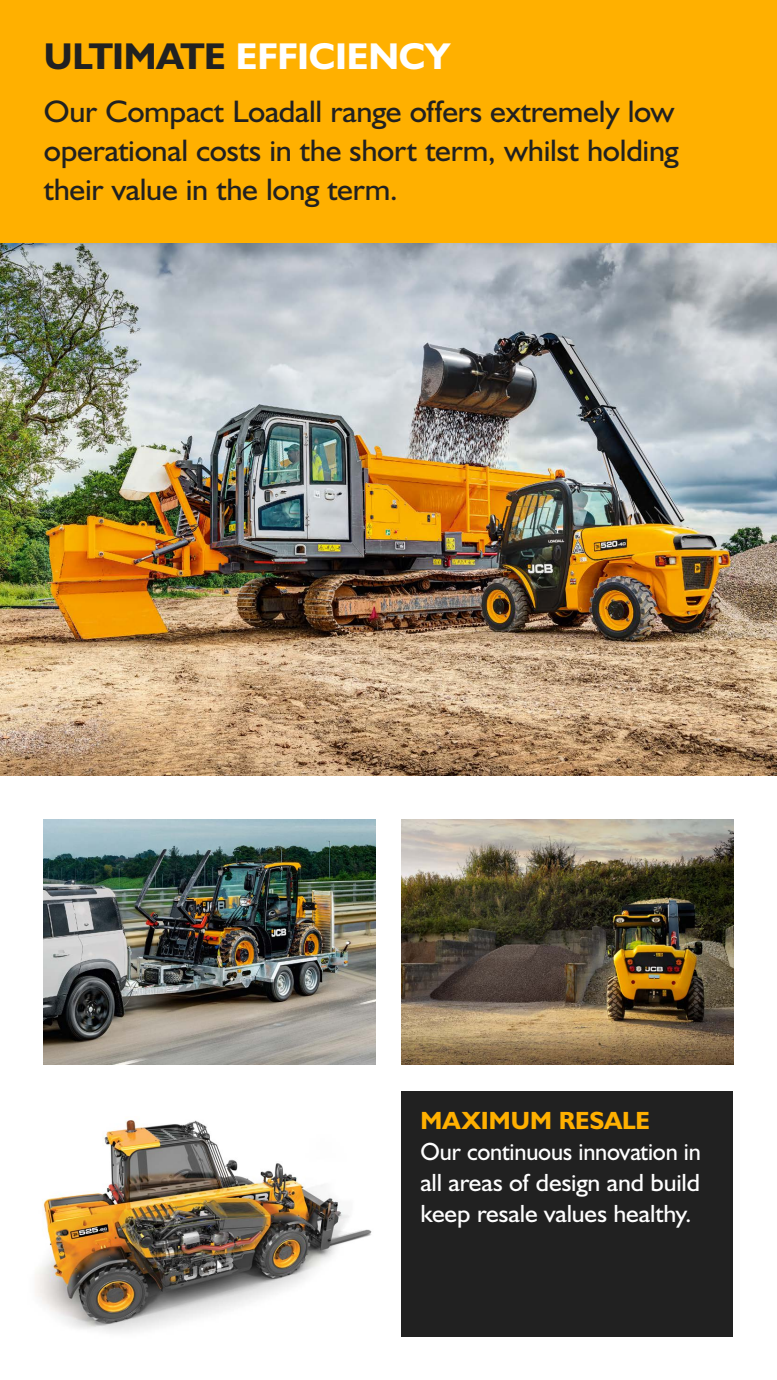
<style>
.page{position:relative;width:777px;height:1380px;background:#fff}
.page>*{position:absolute;margin:0;border:0;box-sizing:border-box;transform-origin:0 0}
.t1{font:37.5px "JCB Bold";letter-spacing:-.01em;color:#fff}
.t2{font:31.25px/39.1px "JCB Roman";letter-spacing:-.01em;color:#212121}
.t3{font:25px/31.2px "JCB Roman";letter-spacing:-.005em;color:#fff;text-align:justify}
.t4{font:25px "JCB Bold";color:#ffb000}
.s1{color:#212121}
</style>
<div class="page">
<img style="left:0;top:243px;width:776px;height:532px">
<img style="left:401px;top:819px;width:331px;height:246px">
<div style="left:0;top:0;width:776px;height:243px;background:#ffb000"></div>
<div style="left:401px;top:1091px;width:331px;height:245px;background:#212121"></div>
<img style="left:35px;top:1120px;width:337px;height:212px">
<img style="left:44px;top:819px;width:331px;height:246px">
<p class="t1" style="left:44px;top:33px;width:408px"><span class="s1">ULTIMATE</span> EFFICIENCY</p>
<p class="t2" style="left:44px;top:91px;width:636px">Our Compact Loadall range offers extremely low operational costs in the short term, whilst holding their value in the long term.</p>
<p class="t4" style="left:420px;top:1105px;width:231px">MAXIMUM RESALE</p>
<p class="t3" style="left:420px;top:1135px;width:282px">Our continuous innovation in all areas of design and build keep resale values healthy.</p>
</div>
